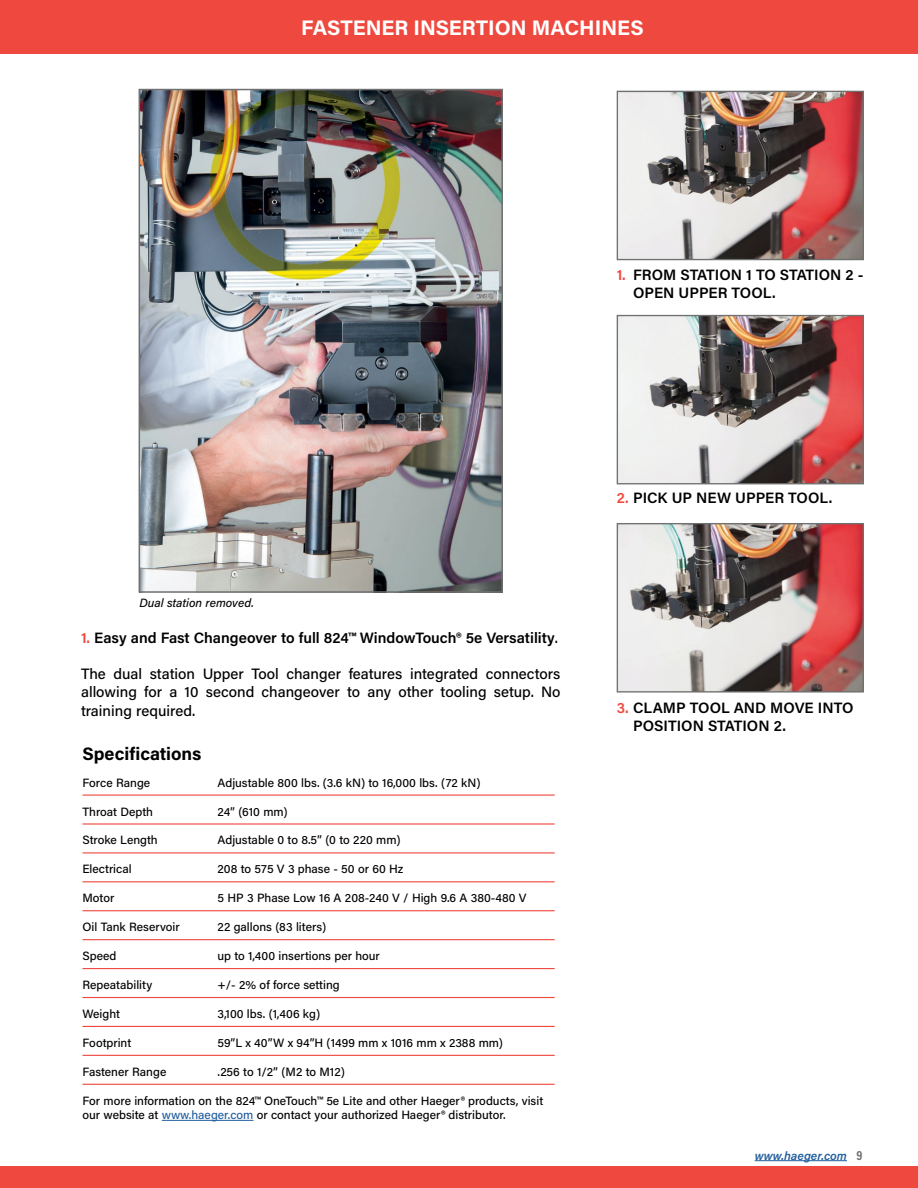
<style>
.page{position:relative;width:918px;height:1188px;background:#fff}
.page>*{position:absolute;margin:0;border:0;box-sizing:border-box;transform-origin:0 0}
.t1{font:700 21px "Acumin Pro";color:#fff}
.t2{font:700 18px "Acumin Pro";color:#000}
.t3{font:600 15px/18px "Acumin Pro";color:#000}
.t4{font:500 15px/18.1px "Acumin Pro";color:#000;text-align:justify}
.t5{font:500 12px/14.4px "Acumin Pro";color:#000}
.t6{font:italic 500 12px "Acumin Pro";color:#000}
.t7{font:italic 600 12px "Acumin Pro";color:#215e9e}
.s1{color:#ef483e}
.s2{font-weight:500}
.s3{color:#215e9e}
.s4{font-family:"Acumin Pro Cond";font-weight:700;font-style:normal;font-size:13.5px;color:#6f7070}
</style>
<div class="page">
<div style="left:0;top:0;width:918px;height:54px;background:#ef483e"></div>
<div style="left:0;top:1167px;width:918px;height:21px;background:#ef483e"></div>
<hr style="left:755px;top:1160px;width:92px;height:1px;background:#215e9e">
<img style="left:142px;top:92px;width:358px;height:498px">
<div style="left:139px;top:89px;width:364px;height:504px;border:2px solid #6f7070"></div>
<img style="left:619px;top:93px;width:243px;height:165px">
<div style="left:617px;top:91px;width:247px;height:169px;border:1px solid #6f7070"></div>
<img style="left:619px;top:317px;width:243px;height:165px">
<div style="left:617px;top:315px;width:247px;height:169px;border:1px solid #6f7070"></div>
<img style="left:619px;top:525px;width:243px;height:166px">
<div style="left:617px;top:523px;width:247px;height:170px;border:1px solid #6f7070"></div>
<hr style="left:82px;top:795px;width:473px;height:1px;background:#ef483e">
<hr style="left:82px;top:823px;width:473px;height:2px;background:#ef483e">
<hr style="left:82px;top:852px;width:473px;height:1px;background:#ef483e">
<hr style="left:82px;top:881px;width:473px;height:1px;background:#ef483e">
<hr style="left:82px;top:910px;width:473px;height:1px;background:#ef483e">
<hr style="left:82px;top:939px;width:473px;height:1px;background:#ef483e">
<hr style="left:82px;top:968px;width:473px;height:1px;background:#ef483e">
<hr style="left:82px;top:997px;width:473px;height:1px;background:#ef483e">
<hr style="left:82px;top:1026px;width:473px;height:1px;background:#ef483e">
<hr style="left:82px;top:1055px;width:473px;height:1px;background:#ef483e">
<hr style="left:82px;top:1084px;width:473px;height:1px;background:#ef483e">
<hr style="left:162px;top:1120px;width:92px;height:1px;background:#215e9e">
<h1 class="t1" style="left:301px;top:13px;width:344px">FASTENER INSERTION MACHINES</h1>
<p class="t3" style="left:633px;top:265px;width:232px;text-indent:-16px"><span class="s1">1.</span> FROM STATION 1 TO STATION 2 -<br>OPEN UPPER TOOL.</p>
<p class="t6" style="left:140px;top:594px;width:116px">Dual station removed.</p>
<p class="t3" style="left:81px;top:628px;width:479px"><span class="s1">1.</span> Easy and Fast Changeover to full 824™ WindowTouch® 5e Versatility<span class="s2">.</span></p>
<p class="t4" style="left:81px;top:664px;width:481px">The dual station Upper Tool changer features integrated connectors allowing for a 10 second changeover to any other tooling setup. No training required.</p>
<h2 class="t2" style="left:82px;top:741px;width:120px">Specifications</h2>
<p class="t5" style="left:82px;top:775px;width:69px">Force Range</p>
<p class="t5" style="left:218px;top:775px;width:265px">Adjustable 800 lbs. (3.6 kN) to 16,000 lbs. (72 kN)</p>
<p class="t5" style="left:82px;top:804px;width:72px">Throat Depth</p>
<p class="t5" style="left:218px;top:804px;width:72px">24” (610 mm)</p>
<p class="t5" style="left:82px;top:833px;width:77px">Stroke Length</p>
<p class="t5" style="left:217px;top:833px;width:185px">Adjustable 0 to 8.5” (0 to 220 mm)</p>
<p class="t5" style="left:82px;top:861px;width:51px">Electrical</p>
<p class="t5" style="left:218px;top:861px;width:187px">208 to 575 V 3 phase - 50 or 60 Hz</p>
<p class="t5" style="left:82px;top:890px;width:33px">Motor</p>
<p class="t5" style="left:218px;top:890px;width:311px">5 HP 3 Phase Low 16 A 208-240 V / High 9.6 A 380-480 V</p>
<p class="t5" style="left:82px;top:919px;width:99px">Oil Tank Reservoir</p>
<p class="t5" style="left:217px;top:919px;width:110px">22 gallons (83 liters)</p>
<p class="t5" style="left:82px;top:948px;width:35px">Speed</p>
<p class="t5" style="left:218px;top:948px;width:164px">up to 1,400 insertions per hour</p>
<p class="t5" style="left:82px;top:977px;width:71px">Repeatability</p>
<p class="t5" style="left:218px;top:977px;width:124px">+/- 2% of force setting</p>
<p class="t5" style="left:82px;top:1006px;width:39px">Weight</p>
<p class="t5" style="left:218px;top:1006px;width:104px">3,100 lbs. (1,406 kg)</p>
<p class="t5" style="left:82px;top:1035px;width:50px">Footprint</p>
<p class="t5" style="left:218px;top:1035px;width:287px">59”L x 40”W x 94”H (1499 mm x 1016 mm x 2388 mm)</p>
<p class="t5" style="left:82px;top:1064px;width:85px">Fastener Range</p>
<p class="t5" style="left:217px;top:1064px;width:129px">.256 to 1/2” (M2 to M12)</p>
<p class="t5" style="left:82px;top:1093px;width:462px">For more information on the 824™ OneTouch™ 5e Lite and other Haeger® products, visit our website at <span class="s3">www.haeger.com</span> or contact your authorized Haeger® distributor.</p>
<p class="t3" style="left:617px;top:488px;width:217px"><span class="s1">2.</span> PICK UP NEW UPPER TOOL.</p>
<p class="t3" style="left:633px;top:698px;width:222px;text-indent:-16px"><span class="s1">3.</span> CLAMP TOOL AND MOVE INTO<br>POSITION STATION 2.</p>
<p class="t7" style="left:755px;top:1147px;width:109px">www.haeger.com <span class="s4">9</span></p>
</div>
